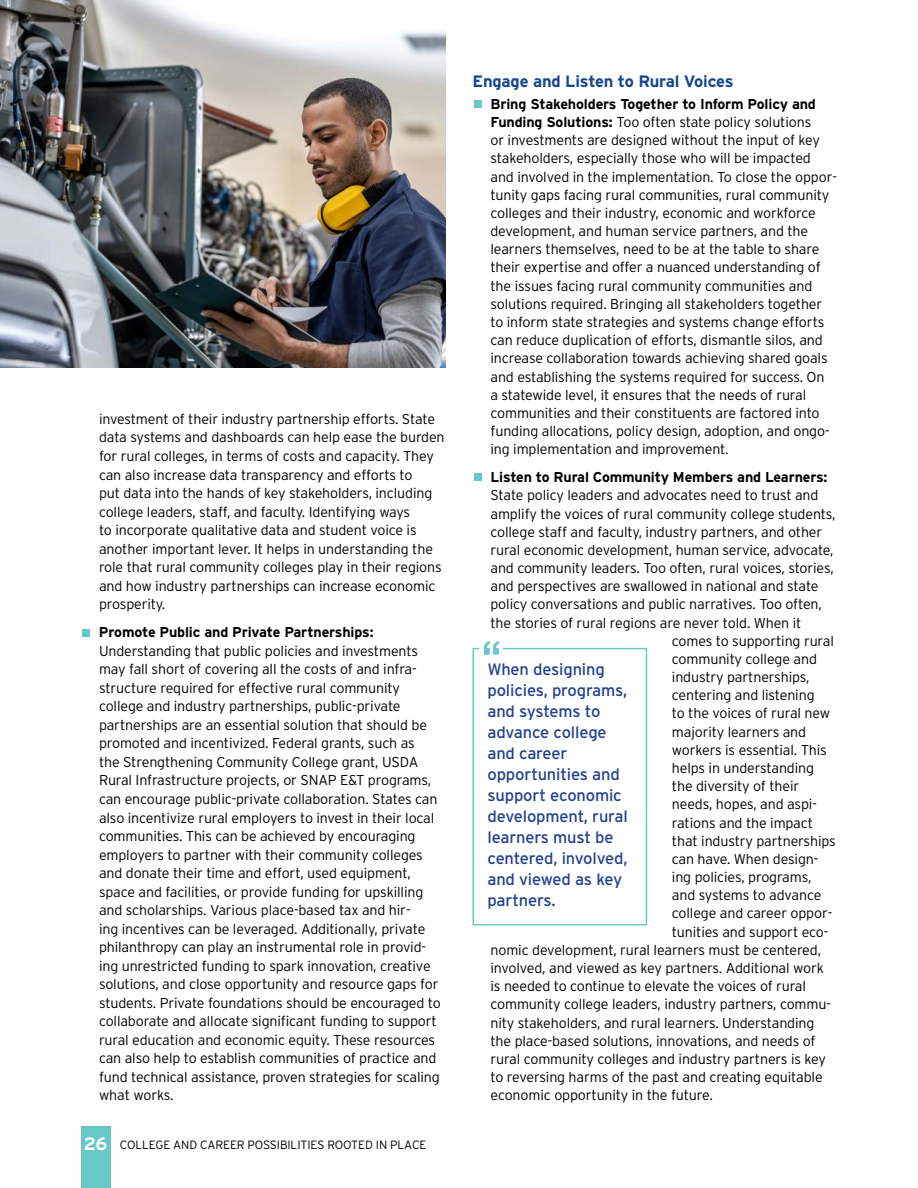
<style>
.page{position:relative;width:918px;height:1188px;background:#fff}
.page>*{position:absolute;margin:0;border:0;box-sizing:border-box;transform-origin:0 0}
.t1{font:16.5px/21px "Interstate";letter-spacing:-.01em;color:#25408f}
.t2{font:700 16.5px "Interstate";letter-spacing:-.01em;color:#17478f}
.Text_bulleted{font:300 14.25px/18.5px "Interstate";letter-spacing:-.01em;color:#000}
.Text_bulleted-2{font:700 14.25px "Interstate";letter-spacing:-.01em;color:#000}
.t3{font:300 12px "Interstate";letter-spacing:-.01em;color:#000}
.s1{font-weight:700}
.s2{font-weight:700;font-size:18px;color:#fff}
</style>
<div class="page">
<div style="left:81px;top:1127px;width:29px;height:61px;background:#68c8c6"></div>
<div style="left:82px;top:629px;width:8px;height:8px;background:#68c8c6"></div>
<div style="left:474px;top:100px;width:8px;height:8px;background:#68c8c6"></div>
<div style="left:474px;top:474px;width:8px;height:7px;background:#68c8c6"></div>
<img style="left:0;top:0;width:446px;height:367px">
<div style="left:472px;top:648px;width:175px;height:278px;border:2px solid #68c8c6"></div>
<div style="left:479px;top:644px;width:24px;height:11px;background:#fff"></div>
<svg style="left:484px;top:641px;width:15px;height:14px"></svg>
<p class="Text_bulleted" style="left:99px;top:410px;width:347px">investment of their industry partnership efforts. State data systems and dashboards can help ease the burden for rural colleges, in terms of costs and capacity. They can also increase data transparency and efforts to<br>put data into the hands of key stakeholders, including college leaders, staff, and faculty. Identifying ways<br>to incorporate qualitative data and student voice is another important lever. It helps in understanding the role that rural community colleges play in their regions and how industry partnerships can increase economic prosperity.</p>
<p class="Text_bulleted" style="left:99px;top:623px;width:343px"><span class="s1">Promote Public and Private Partnerships:<br></span>Understanding that public policies and investments may fall short of covering all the costs of and infra&shy;structure required for effective rural community college and industry partnerships, public-private partnerships are an essential solution that should be promoted and incentivized. Federal grants, such as<br>the Strengthening Community College grant, USDA Rural Infrastructure projects, or SNAP E&amp;T programs, can encourage public-private collaboration. States can also incentivize rural employers to invest in their local communities. This can be achieved by encouraging employers to partner with their community colleges and donate their time and effort, used equipment, space and facilities, or provide funding for upskilling and scholarships. Various place-based tax and hir-<br>ing incentives can be leveraged. Additionally, private philanthropy can play an instrumental role in provid&shy;ing unrestricted funding to spark innovation, creative solutions, and close opportunity and resource gaps for students. Private foundations should be encouraged to collaborate and allocate significant funding to support rural education and economic equity. These resources can also help to establish communities of practice and fund technical assistance, proven strategies for scaling what works.</p>
<p class="t3" style="left:84px;top:1138px;width:344px"><span class="s2">26</span> COLLEGE AND CAREER POSSIBILITIES ROOTED IN PLACE</p>
<h2 class="t2" style="left:472px;top:72px;width:263px">Engage and Listen to Rural Voices</h2>
<p class="Text_bulleted" style="left:490px;top:95px;width:348px"><span class="s1">Bring Stakeholders Together to Inform Policy and Funding Solutions:</span> Too often state policy solutions<br>or investments are designed without the input of key stakeholders, especially those who will be impacted and involved in the implementation. To close the oppor&shy;tunity gaps facing rural communities, rural community colleges and their industry, economic and workforce development, and human service partners, and the learners themselves, need to be at the table to share their expertise and offer a nuanced understanding of the issues facing rural community communities and solutions required. Bringing all stakeholders together to inform state strategies and systems change efforts can reduce duplication of efforts, dismantle silos, and increase collaboration towards achieving shared goals and establishing the systems required for success. On<br>a statewide level, it ensures that the needs of rural communities and their constituents are factored into funding allocations, policy design, adoption, and ongo&shy;ing implementation and improvement.</p>
<p class="Text_bulleted-2" style="left:490px;top:469px;width:338px">Listen to Rural Community Members and Learners:</p>
<p class="Text_bulleted" style="left:490px;top:486px;width:330px">State policy leaders and advocates need to trust and</p>
<p class="Text_bulleted" style="left:490px;top:504px;width:347px">amplify the voices of rural community college students,</p>
<p class="Text_bulleted" style="left:490px;top:522px;width:333px">college staff and faculty, industry partners, and other</p>
<p class="Text_bulleted" style="left:490px;top:541px;width:345px">rural economic development, human service, advocate,</p>
<p class="Text_bulleted" style="left:490px;top:559px;width:345px">and community leaders. Too often, rural voices, stories,</p>
<p class="Text_bulleted" style="left:490px;top:577px;width:330px">and perspectives are swallowed in national and state</p>
<p class="Text_bulleted" style="left:490px;top:595px;width:333px">policy conversations and public narratives. Too often,</p>
<p class="Text_bulleted" style="left:490px;top:613px;width:313px">the stories of rural regions are never told. When it</p>
<p class="Text_bulleted" style="left:672px;top:631px;width:163px">comes to supporting rural</p>
<p class="Text_bulleted" style="left:672px;top:650px;width:147px">community college and</p>
<p class="Text_bulleted" style="left:672px;top:668px;width:139px">industry partnerships,</p>
<p class="Text_bulleted" style="left:672px;top:686px;width:144px">centering and listening</p>
<p class="Text_bulleted" style="left:672px;top:704px;width:160px">to the voices of rural new</p>
<p class="Text_bulleted" style="left:672px;top:722px;width:136px">majority learners and</p>
<p class="Text_bulleted" style="left:672px;top:740px;width:156px">workers is essential. This</p>
<p class="Text_bulleted" style="left:672px;top:759px;width:144px">helps in understanding</p>
<p class="Text_bulleted" style="left:672px;top:777px;width:129px">the diversity of their</p>
<p class="Text_bulleted" style="left:672px;top:795px;width:147px">needs, hopes, and aspi-</p>
<p class="Text_bulleted" style="left:672px;top:813px;width:143px">rations and the impact</p>
<p class="Text_bulleted" style="left:672px;top:831px;width:165px">that industry partnerships</p>
<p class="Text_bulleted" style="left:672px;top:850px;width:148px">can have. When design-</p>
<p class="Text_bulleted" style="left:672px;top:868px;width:141px">ing policies, programs,</p>
<p class="Text_bulleted" style="left:672px;top:886px;width:151px">and systems to advance</p>
<p class="Text_bulleted" style="left:672px;top:904px;width:162px">college and career oppor-</p>
<p class="Text_bulleted" style="left:672px;top:922px;width:158px">tunities and support eco-</p>
<p class="Text_bulleted" style="left:490px;top:940px;width:332px">nomic development, rural learners must be centered,</p>
<p class="Text_bulleted" style="left:490px;top:959px;width:335px">involved, and viewed as key partners. Additional work</p>
<p class="Text_bulleted" style="left:490px;top:977px;width:317px">is needed to continue to elevate the voices of rural</p>
<p class="Text_bulleted" style="left:490px;top:995px;width:342px">community college leaders, industry partners, commu-</p>
<p class="Text_bulleted" style="left:490px;top:1013px;width:325px">nity stakeholders, and rural learners. Understanding</p>
<p class="Text_bulleted" style="left:490px;top:1031px;width:327px">the place-based solutions, innovations, and needs of</p>
<p class="Text_bulleted" style="left:490px;top:1050px;width:337px">rural community colleges and industry partners is key</p>
<p class="Text_bulleted" style="left:490px;top:1068px;width:334px">to reversing harms of the past and creating equitable</p>
<p class="Text_bulleted" style="left:490px;top:1086px;width:224px">economic opportunity in the future.</p>
<p class="t1" style="left:488px;top:659px;width:142px">When designing policies, programs, and systems to advance college and career opportunities and support economic development, rural learners must be centered, involved, and viewed as key partners.</p>
</div>
